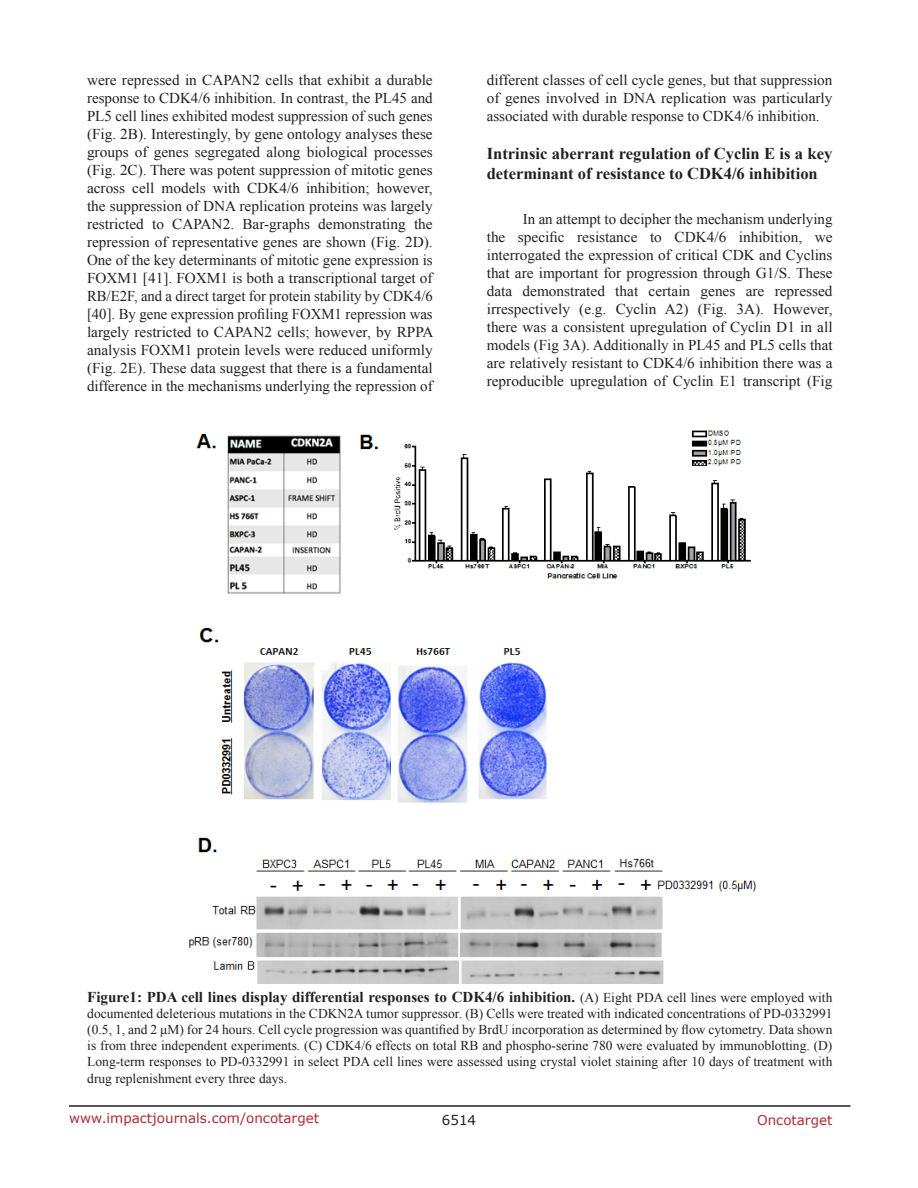
<style>
.page{position:relative;width:918px;height:1188px;background:#fff}
.page>*{position:absolute;margin:0;border:0;box-sizing:border-box;transform-origin:0 0}
.SubHeading{font:700 16.5px/19.8px "Times New Roman";color:#221f22}
.BodyText{font:15px/18px "Times New Roman";color:#221f22;text-align:justify}
.FigureText{font:700 15px "Times New Roman";color:#221f22}
.FigureText-2{font:13.5px/16.2px "Times New Roman";color:#221f22;text-align:justify}
.t1{font:13.5px "Verdana";color:#ac2b31}
.t2{font:13.5px "Verdana";color:#221f22}
.s1{font-weight:400;font-size:13.5px}
</style>
<div class="page">
<hr style="left:69px;top:1105px;width:781px;height:2px;background:#231f20">
<img style="left:188px;top:430px;width:568px;height:554px">
<p class="BodyText" style="left:87px;top:71px;width:348px">were repressed in CAPAN2 cells that exhibit a durable response to CDK4/6 inhibition. In contrast, the PL45 and PL5 cell lines exhibited modest suppression of such genes (Fig. 2B). Interestingly, by gene ontology analyses these groups of genes segregated along biological processes (Fig. 2C). There was potent suppression of mitotic genes across cell models with CDK4/6 inhibition; however, the suppression of DNA replication proteins was largely restricted to CAPAN2. Bar-graphs demonstrating the repression of representative genes are shown (Fig. 2D).<br>One of the key determinants of mitotic gene expression is FOXM1 [41]. FOXM1 is both a transcriptional target of RB/E2F, and a direct target for protein stability by CDK4/6 [40]. By gene expression profiling FOXM1 repression was largely restricted to CAPAN2 cells; however, by RPPA analysis FOXM1 protein levels were reduced uniformly (Fig. 2E). These data suggest that there is a fundamental difference in the mechanisms underlying the repression of</p>
<p class="BodyText" style="left:487px;top:71px;width:347px">different classes of cell cycle genes, but that suppression of genes involved in DNA replication was particularly associated with durable response to CDK4/6 inhibition.</p>
<p class="SubHeading" style="left:487px;top:143px;width:347px">Intrinsic aberrant regulation of Cyclin E is a key determinant of resistance to CDK4/6 inhibition</p>
<p class="BodyText" style="left:487px;top:210px;width:347px;text-indent:36px">In an attempt to decipher the mechanism underlying the specific resistance to CDK4/6 inhibition, we interrogated the expression of critical CDK and Cyclins that are important for progression through G1/S. These data demonstrated that certain genes are repressed irrespectively (e.g. Cyclin A2) (Fig. 3A). However, there was a consistent upregulation of Cyclin D1 in all models (Fig 3A). Additionally in PL45 and PL5 cells that are relatively resistant to CDK4/6 inhibition there was a reproducible upregulation of Cyclin E1 transcript (Fig</p>
<p class="FigureText" style="left:87px;top:986px;width:747px">Figure1: PDA cell lines display differential responses to CDK4/6 inhibition. <span class="s1">(A) Eight PDA cell lines were employed with</span></p>
<p class="FigureText-2" style="left:87px;top:1005px;width:747px">documented deleterious mutations in the CDKN2A tumor suppressor. (B) Cells were treated with indicated concentrations of PD-0332991 (0.5, 1, and 2 μM) for 24 hours. Cell cycle progression was quantified by BrdU incorporation as determined by flow cytometry. Data shown is from three independent experiments. (C) CDK4/6 effects on total RB and phospho-serine 780 were evaluated by immunoblotting. (D)<br>Long-term responses to PD-0332991 in select PDA cell lines were assessed using crystal violet staining after 10 days of treatment with drug replenishment every three days.</p>
<p class="t1" style="left:69px;top:1109px;width:252px">www.impactjournals.com/oncotarget</p>
<p class="t2" style="left:442px;top:1111px;width:36px">6514</p>
<p class="t1" style="left:757px;top:1111px;width:77px">Oncotarget</p>
</div>
